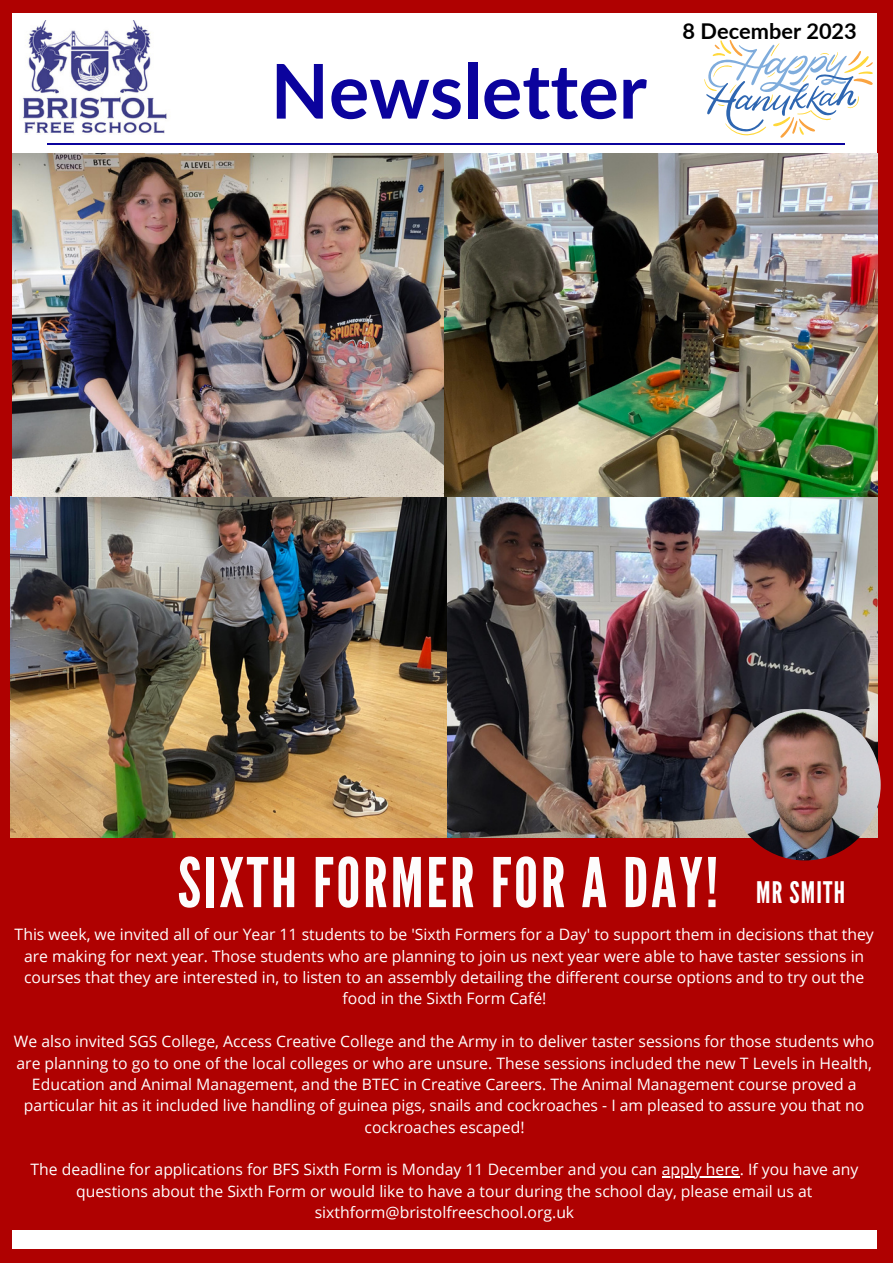
<style>
.page{position:relative;width:893px;height:1264px;background:#fff}
.page>*{position:absolute;margin:0;border:0;box-sizing:border-box;transform-origin:0 0}
.t1{font:700 75.6px "Lato";color:#0b039d}
.t2{font:68.25px "League Gothic";letter-spacing:.04em;color:#fdfcfc}
.t3{font:29.7px "League Gothic";letter-spacing:.04em;color:#fff}
.t4{font:700 21.75px "Lato";color:#000}
.t5{font:15.75px/21.3px "Open Sans";color:#fff;text-align:center}
</style>
<div class="page">
<div style="left:0;top:0;width:892px;height:1262px;background:#af0101"></div>
<div style="left:12px;top:13px;width:864px;height:1235px;background:#fff"></div>
<hr style="left:48px;top:143px;width:797px;height:2px;background:#0b039d">
<img style="left:22px;top:21px;width:145px;height:113px">
<div style="left:0;top:837px;width:879px;height:392px;background:#af0101"></div>
<img style="left:10px;top:496px;width:867px;height:341px">
<img style="left:729px;top:709px;width:151px;height:151px;border-radius:50%">
<img style="left:12px;top:154px;width:432px;height:342px">
<img style="left:444px;top:154px;width:433px;height:342px">
<svg style="left:692px;top:13px;width:186px;height:152px"></svg>
<hr style="left:661px;top:1176px;width:78px;height:1px;background:#fff">
<p class="t1" style="left:271px;top:44px;width:378px">Newsletter</p>
<p class="t4" style="left:682px;top:17px;width:176px">8 December 2023</p>
<p class="t2" style="left:178px;top:843px;width:542px">SIXTH FORMER FOR A DAY!</p>
<p class="t5" style="left:15px;top:923px;width:860px">This week, we invited all of our Year 11 students to be 'Sixth Formers for a Day' to support them in decisions that they are making for next year. Those students who are planning to join us next year were able to have taster sessions in courses that they are interested in, to listen to an assembly detailing the different course options and to try out the food in the Sixth Form Café!</p>
<p class="t5" style="left:14px;top:1030px;width:861px">We also invited SGS College, Access Creative College and the Army in to deliver taster sessions for those students who are planning to go to one of the local colleges or who are unsure. These sessions included the new T Levels in Health, Education and Animal Management, and the BTEC in Creative Careers. The Animal Management course proved a particular hit as it included live handling of guinea pigs, snails and cockroaches - I am pleased to assure you that no cockroaches escaped!</p>
<p class="t5" style="left:31px;top:1158px;width:829px">The deadline for applications for BFS Sixth Form is Monday 11 December and you can apply here. If you have any questions about the Sixth Form or would like to have a tour during the school day, please email us at sixthform@bristolfreeschool.org.uk</p>
<p class="t3" style="left:756px;top:875px;width:90px">MR SMITH</p>
</div>
